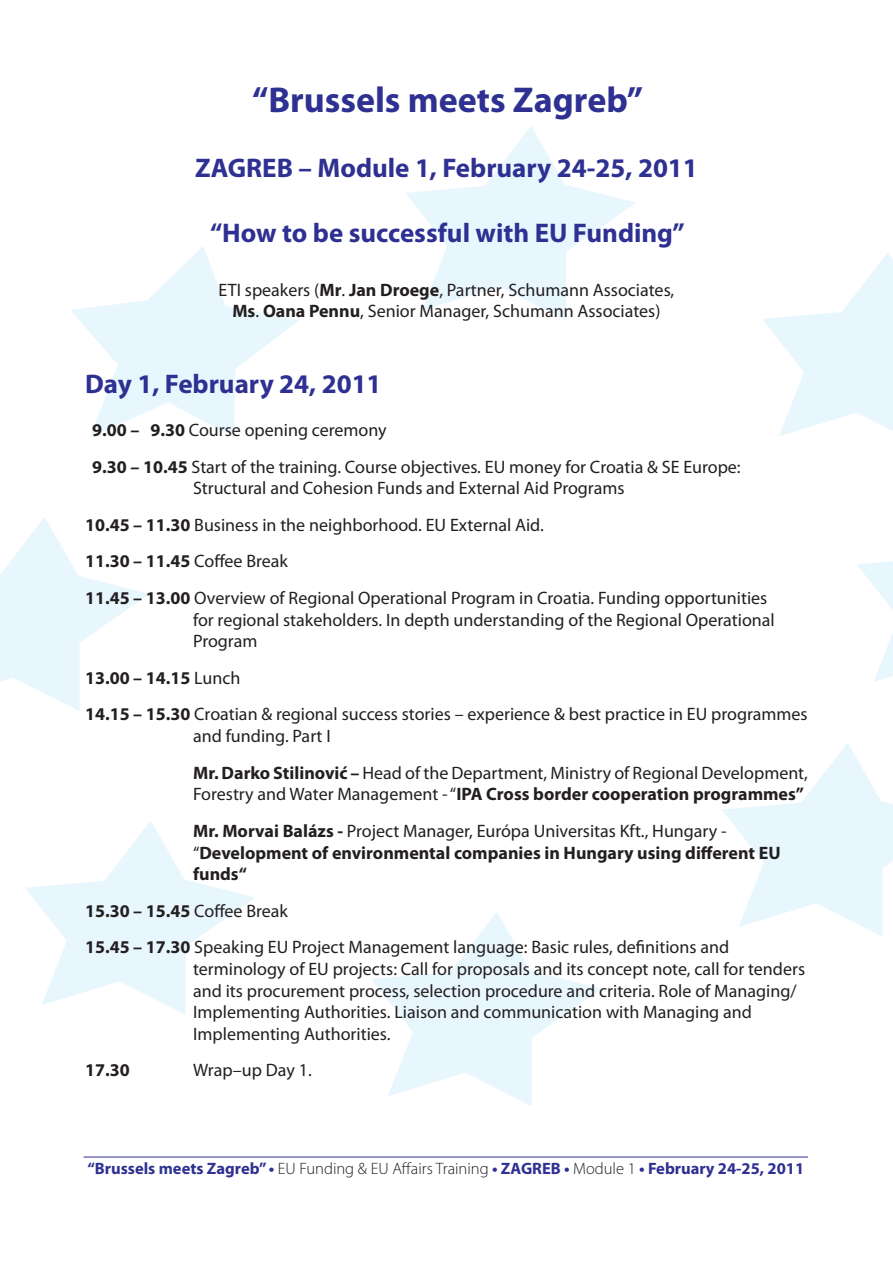
<style>
.page{position:relative;width:893px;height:1263px;background:#fff}
.page>*{position:absolute;margin:0;border:0;box-sizing:border-box;transform-origin:0 0}
.t1{font:700 36px "Myriad Pro";color:#2e3092}
.t2{font:700 27px "Myriad Pro";color:#2e3092}
.t3{font:18px/36.6px "Myriad Pro";color:#231f20}
.t4{font:700 18px/21.6px "Myriad Pro";color:#231f20}
.t5{font:700 16.5px "Myriad Pro";color:#2e3092}
.s1{font-weight:700}
.s2{font-weight:400}
.s3{color:#2c3590}
.s4{font-weight:300;color:#231f20}
</style>
<div class="page">
<img style="left:0;top:127px;width:893px;height:979px">
<hr style="left:84px;top:1157px;width:724px;height:1px;background:#2e3092">
<h1 class="t1" style="left:252px;top:76px;width:393px">“Brussels meets Zagreb”</h1>
<h2 class="t2" style="left:195px;top:150px;width:504px">ZAGREB – Module 1, February 24-25, 2011</h2>
<h2 class="t2" style="left:210px;top:215px;width:476px">“How to be successful with EU Funding”</h2>
<p class="t3" style="left:219px;top:279px;width:457px;line-height:21.6px;text-align:center">ETI speakers (<span class="s1">Mr</span>. <span class="s1">Jan Droege</span>, Partner, Schumann Associates,<br><span class="s1">Ms</span>. <span class="s1">Oana Pennu</span>, Senior Manager, Schumann Associates)</p>
<h2 class="t2" style="left:85px;top:366px;width:298px">Day 1, February 24, 2011</h2>
<p class="t3" style="left:92px;top:411px;width:650px"><span class="s1">9.00 – 9.30</span> Course opening ceremony<br><span class="s1">9.30 – 10.45</span> Start of the training. Course objectives. EU money for Croatia &amp; SE Europe:</p>
<p class="t3" style="left:85px;top:470px;width:684px;text-indent:108px">Structural and Cohesion Funds and External Aid Programs<br><span class="s1">10.45 – 11.30</span> Business in the neighborhood. EU External Aid.<br><span class="s1">11.30 – 11.45</span> Coffee Break<br><span class="s1">11.45 – 13.00</span> Overview of Regional Operational Program in Croatia. Funding opportunities</p>
<p class="t3" style="left:193px;top:608px;width:583px;line-height:21.6px">for regional stakeholders. In depth understanding of the Regional Operational<br>Program</p>
<p class="t3" style="left:85px;top:659px;width:724px"><span class="s1">13.00 – 14.15</span> Lunch<br><span class="s1">14.15 – 15.30</span> Croatian &amp; regional success stories – experience &amp; best practice in EU programmes</p>
<p class="t3" style="left:193px;top:717px;width:616px">and funding. Part I<br><span class="s1">Mr. Darko Stilinović –</span> Head of the Department, Ministry of Regional Development,</p>
<p class="t3" style="left:193px;top:776px;width:612px">Forestry and Water Management - “<span class="s1">IPA Cross border cooperation programmes”<br>Mr. Morvai Balázs -</span> Project Manager, Európa Universitas Kft., Hungary -</p>
<p class="t4" style="left:193px;top:841px;width:589px"><span class="s2">“</span>Development of environmental companies in Hungary using different EU funds“</p>
<p class="t3" style="left:85px;top:892px;width:646px"><span class="s1">15.30 – 15.45</span> Coffee Break<br><span class="s1">15.45 – 17.30</span> Speaking EU Project Management language: Basic rules, definitions and</p>
<p class="t3" style="left:193px;top:958px;width:614px;line-height:21.6px">terminology of EU projects: Call for proposals and its concept note, call for tenders and its procurement process, selection procedure and criteria. Role of Managing/ Implementing Authorities. Liaison and communication with Managing and Implementing Authorities.</p>
<p class="t4" style="left:85px;top:1059px;width:46px">17.30</p>
<p class="t3" style="left:193px;top:1052px;width:120px">Wrap–up Day 1.</p>
<p class="t5" style="left:87px;top:1158px;width:718px">“Brussels <span class="s3">m</span>eets Zagreb” • <span class="s4">EU Funding &amp; EU Affairs Training</span> • ZAGREB • <span class="s4">Module 1</span> • February 24-25, 2011</p>
</div>
